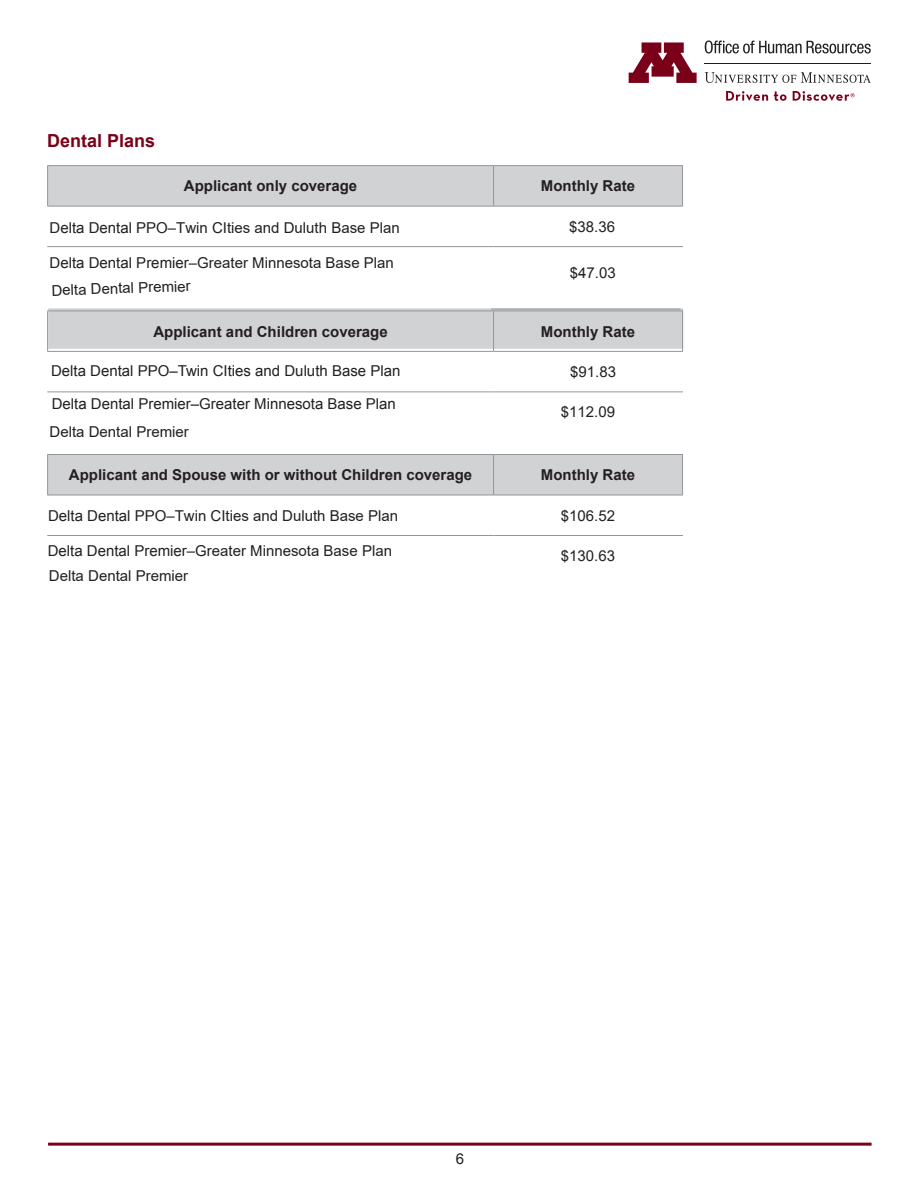
<style>
.page{position:relative;width:918px;height:1188px;background:#fff}
.page>*{position:absolute;margin:0;border:0;box-sizing:border-box;transform-origin:0 0}
.t1{font:700 18px "Arial";color:#7a0019}
.t2{font:15px "Arial";color:#231f20}
.t3{font:700 15px "Arial";color:#231f20}
</style>
<div class="page">
<hr style="left:48px;top:1143px;width:824px;height:3px;background:#7a0019">
<svg style="left:705px;top:41px;width:166px;height:12px"></svg>
<svg style="left:629px;top:42px;width:68px;height:41px"></svg>
<hr style="left:705px;top:63px;width:166px;height:1px;background:#231f20">
<svg style="left:705px;top:72px;width:166px;height:11px"></svg>
<svg style="left:726px;top:91px;width:42px;height:10px"></svg>
<svg style="left:774px;top:91px;width:13px;height:10px"></svg>
<svg style="left:793px;top:91px;width:62px;height:10px"></svg>
<div style="left:48px;top:166px;width:634px;height:40px;background:#d1d2d4"></div>
<hr style="left:47px;top:165px;width:447px;height:1px;background:#939598">
<hr style="left:47px;top:166px;width:1px;height:40px;background:#939598">
<hr style="left:494px;top:165px;width:189px;height:1px;background:#939598">
<hr style="left:493px;top:166px;width:1px;height:40px;background:#939598">
<hr style="left:682px;top:166px;width:1px;height:40px;background:#939598">
<hr style="left:47px;top:206px;width:447px;height:1px;background:#939598">
<hr style="left:494px;top:206px;width:189px;height:1px;background:#939598">
<hr style="left:47px;top:246px;width:447px;height:1px;background:#939598">
<hr style="left:494px;top:246px;width:189px;height:1px;background:#939598">
<svg style="left:48px;top:308px;width:635px;height:41px;background:#d0d1d3"></svg>
<hr style="left:47px;top:310px;width:447px;height:1px;background:#939598">
<hr style="left:47px;top:311px;width:1px;height:40px;background:#939598">
<hr style="left:494px;top:310px;width:189px;height:1px;background:#939598">
<hr style="left:493px;top:311px;width:1px;height:40px;background:#939598">
<hr style="left:682px;top:311px;width:1px;height:40px;background:#939598">
<hr style="left:47px;top:351px;width:447px;height:1px;background:#939598">
<hr style="left:494px;top:351px;width:189px;height:1px;background:#939598">
<hr style="left:47px;top:392px;width:447px;height:1px;background:#939598">
<hr style="left:494px;top:392px;width:189px;height:1px;background:#939598">
<div style="left:48px;top:455px;width:634px;height:40px;background:#d1d2d4"></div>
<hr style="left:47px;top:454px;width:447px;height:1px;background:#939598">
<hr style="left:47px;top:455px;width:1px;height:40px;background:#939598">
<hr style="left:494px;top:454px;width:189px;height:1px;background:#939598">
<hr style="left:493px;top:455px;width:1px;height:40px;background:#939598">
<hr style="left:682px;top:455px;width:1px;height:40px;background:#939598">
<hr style="left:47px;top:495px;width:447px;height:1px;background:#939598">
<hr style="left:494px;top:495px;width:189px;height:1px;background:#939598">
<hr style="left:47px;top:535px;width:447px;height:1px;background:#939598">
<hr style="left:494px;top:535px;width:189px;height:1px;background:#939598">
<hr style="left:491px;top:309px;width:189px;height:1px;background:#939598">
<p class="t1" style="left:47px;top:128px;width:110px">Dental Plans</p>
<p class="t3" style="left:184px;top:176px;width:175px">Applicant only coverage</p>
<p class="t3" style="left:541px;top:176px;width:96px">Monthly Rate</p>
<p class="t2" style="left:50px;top:218px;width:352px">Delta Dental PPO–Twin CIties and Duluth Base Plan</p>
<p class="t2" style="left:569px;top:217px;width:47px">$38.36</p>
<p class="t2" style="left:50px;top:253px;width:346px">Delta Dental Premier–Greater Minnesota Base Plan</p>
<p class="t2" style="left:570px;top:263px;width:47px">$47.03</p>
<p class="t2" style="left:51px;top:280px;width:141px;rotate:-2deg">Delta Dental Premier</p>
<p class="t3" style="left:153px;top:321px;width:236px">Applicant and Children coverage</p>
<p class="t3" style="left:541px;top:321px;width:96px">Monthly Rate</p>
<p class="t2" style="left:51px;top:361px;width:351px">Delta Dental PPO–Twin CIties and Duluth Base Plan</p>
<p class="t2" style="left:570px;top:362px;width:47px">$91.83</p>
<p class="t2" style="left:52px;top:393px;width:346px">Delta Dental Premier–Greater Minnesota Base Plan</p>
<p class="t2" style="left:561px;top:402px;width:56px">$112.09</p>
<p class="t2" style="left:50px;top:421px;width:141px">Delta Dental Premier</p>
<p class="t3" style="left:69px;top:465px;width:405px">Applicant and Spouse with or without Children coverage</p>
<p class="t3" style="left:541px;top:465px;width:96px">Monthly Rate</p>
<p class="t2" style="left:48px;top:506px;width:352px">Delta Dental PPO–Twin CIties and Duluth Base Plan</p>
<p class="t2" style="left:561px;top:506px;width:56px">$106.52</p>
<p class="t2" style="left:48px;top:541px;width:346px">Delta Dental Premier–Greater Minnesota Base Plan</p>
<p class="t2" style="left:561px;top:546px;width:56px">$130.63</p>
<p class="t2" style="left:49px;top:566px;width:141px">Delta Dental Premier</p>
<p class="t2" style="left:456px;top:1149px;width:10px">6</p>
</div>
